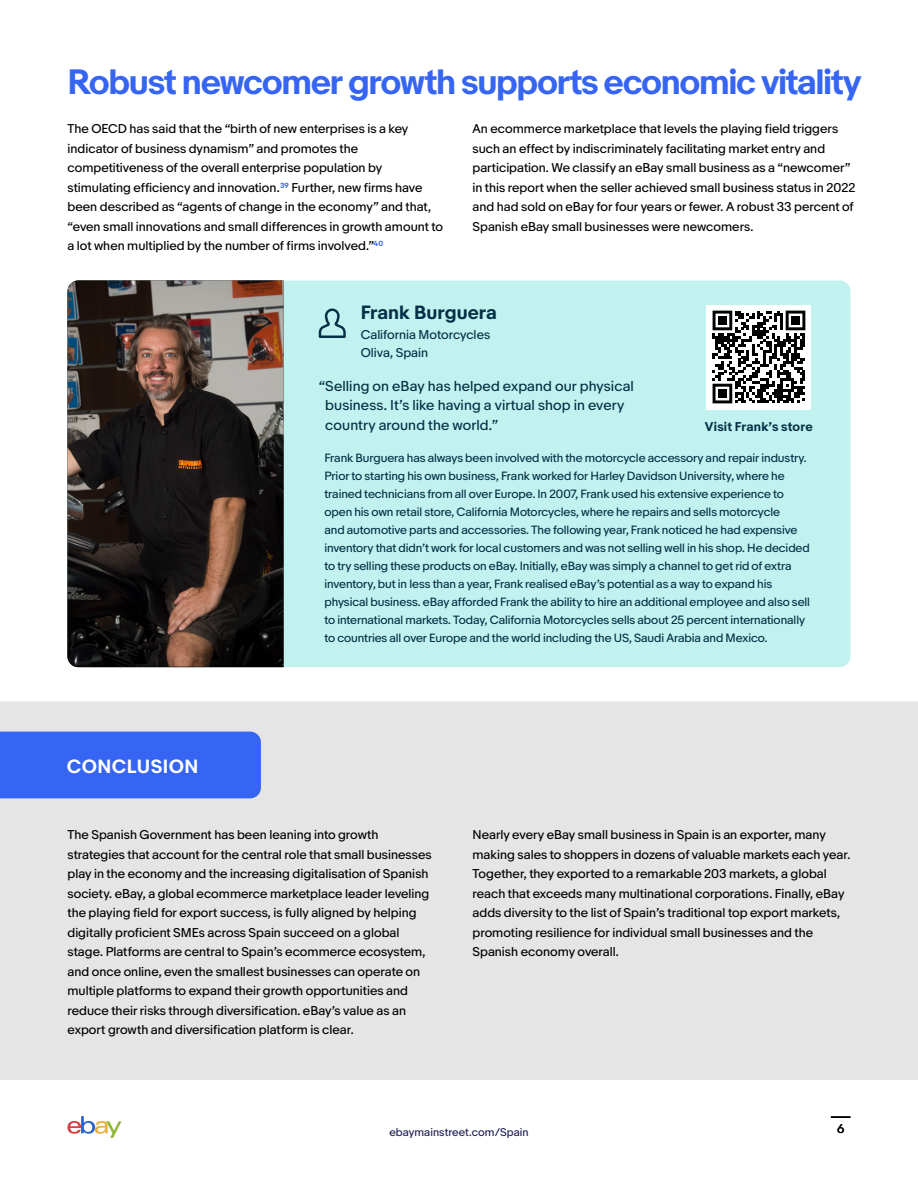
<style>
.page{position:relative;width:918px;height:1188px;background:#fff}
.page>*{position:absolute;margin:0;border:0;box-sizing:border-box;transform-origin:0 0}
.t1{font:700 33px "Market Sans";letter-spacing:-.04em;color:#3665f3}
.t2{font:700 18px "Market Sans";color:#003146}
.t3{font:700 18px "Market Sans";letter-spacing:.025em;color:#fff}
.t4{font:13.5px/19.5px "Market Sans";letter-spacing:.01em;color:#003146}
.t5{font:12px/19.5px "Market Sans";color:#000}
.t6{font:12px/18px "Market Sans";color:#003146}
.t7{font:700 12px "Market Sans";letter-spacing:.015em;color:#003146}
.t8{font:11.25px/18px "Market Sans";letter-spacing:-.005em;color:#003146}
.t9{font:10.5px "Market Sans";letter-spacing:.005em;color:#201d55}
</style>
<div class="page">
<svg style="left:68px;top:1116px;width:54px;height:22px"></svg>
<svg style="left:831px;top:1116px;width:19px;height:2px"></svg>
<div style="left:0;top:701px;width:918px;height:379px;background:#e5e5e5"></div>
<div style="left:0;top:732px;width:261px;height:66px;background:#3665f3"></div>
<div style="left:68px;top:280px;width:782px;height:387px;background:#c2f2ef;border-radius:11px"></div>
<img style="left:68px;top:280px;width:216px;height:387px">
<svg style="left:319px;top:309px;width:27px;height:29px"></svg>
<div style="left:707px;top:305px;width:104px;height:104px;background:#fff"></div>
<svg style="left:713px;top:311px;width:92px;height:92px"></svg>
<div style="left:718px;top:316px;width:9px;height:9px;background:#000"></div>
<div style="left:791px;top:316px;width:9px;height:9px;background:#000"></div>
<div style="left:718px;top:389px;width:9px;height:9px;background:#000"></div>
<h1 class="t1" style="left:68px;top:61px;width:796px">Robust newcomer growth supports economic vitality</h1>
<p class="t5" style="left:67px;top:119px;width:377px">The OECD has said that the “birth of new enterprises is a key indicator of business dynamism” and promotes the competitiveness of the overall enterprise population by stimulating efficiency and innovation.<sup>39</sup> Further, new firms have been described as “agents of change in the economy” and that, “even small innovations and small differences in growth amount to a lot when multiplied by the number of firms involved.”<sup>40</sup></p>
<p class="t5" style="left:473px;top:119px;width:384px">An ecommerce marketplace that levels the playing field triggers such an effect by indiscriminately facilitating market entry and participation. We classify an eBay small business as a “newcomer” in this report when the seller achieved small business status in 2022 and had sold on eBay for four years or fewer. A robust 33 percent of Spanish eBay small businesses were newcomers.</p>
<h2 class="t2" style="left:361px;top:301px;width:138px">Frank Burguera</h2>
<p class="t6" style="left:361px;top:326px;width:131px">California Motorcycles<br>Oliva, Spain</p>
<h2 class="t3" style="left:67px;top:756px;width:133px">CONCLUSION</h2>
<p class="t4" style="left:325px;top:376px;width:310px;text-indent:-7px">“Selling on eBay has helped expand our physical business. It’s like having a virtual shop in every country around the world.”</p>
<p class="t8" style="left:324px;top:449px;width:487px">Frank Burguera has always been involved with the motorcycle accessory and repair industry.<br>Prior to starting his own business, Frank worked for Harley Davidson University, where he trained technicians from all over Europe. In 2007, Frank used his extensive experience to open his own retail store, California Motorcycles, where he repairs and sells motorcycle<br>and automotive parts and accessories. The following year, Frank noticed he had expensive inventory that didn’t work for local customers and was not selling well in his shop. He decided to try selling these products on eBay. Initially, eBay was simply a channel to get rid of extra inventory, but in less than a year, Frank realised eBay’s potential as a way to expand his physical business. eBay afforded Frank the ability to hire an additional employee and also sell to international markets. Today, California Motorcycles sells about 25 percent internationally to countries all over Europe and the world including the US, Saudi Arabia and Mexico.</p>
<p class="t7" style="left:705px;top:419px;width:110px">Visit Frank’s store</p>
<p class="t5" style="left:68px;top:825px;width:366px">The Spanish Government has been leaning into growth strategies that account for the central role that small businesses play in the economy and the increasing digitalisation of Spanish society. eBay, a global ecommerce marketplace leader leveling the playing field for export success, is fully aligned by helping digitally proficient SMEs across Spain succeed on a global stage. Platforms are central to Spain’s ecommerce ecosystem, and once online, even the smallest businesses can operate on multiple platforms to expand their growth opportunities and reduce their risks through diversification. eBay’s value as an export growth and diversification platform is clear.</p>
<p class="t5" style="left:472px;top:825px;width:379px">Nearly every eBay small business in Spain is an exporter, many making sales to shoppers in dozens of valuable markets each year.<br>Together, they exported to a remarkable 203 markets, a global reach that exceeds many multinational corporations. Finally, eBay adds diversity to the list of Spain’s traditional top export markets, promoting resilience for individual small businesses and the Spanish economy overall.</p>
<p class="t9" style="left:389px;top:1126px;width:141px">ebaymainstreet.com/Spain</p>
<p class="t5" style="left:837px;top:1119px;width:9px">6</p>
</div>
